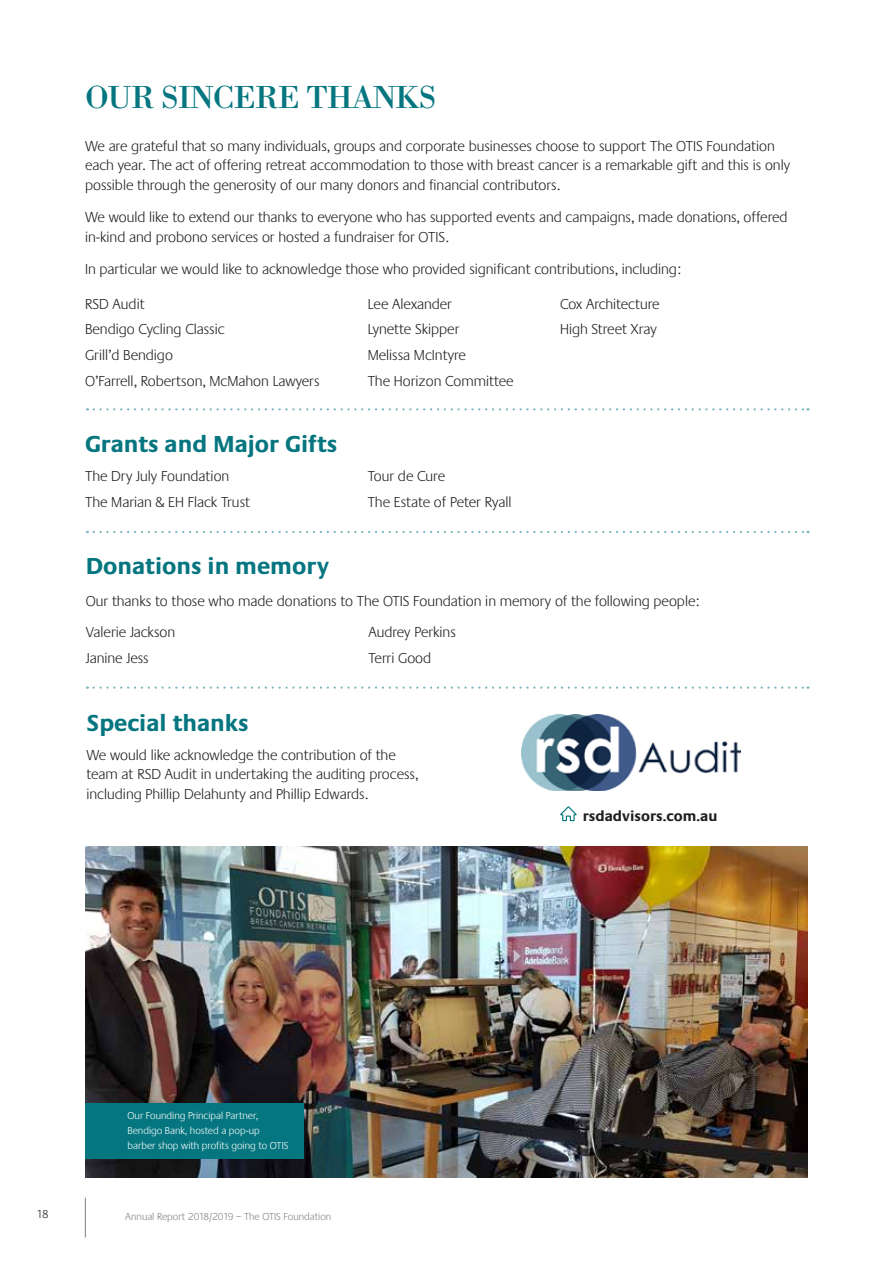
<style>
.page{position:relative;width:893px;height:1263px;background:#fff}
.page>*{position:absolute;margin:0;border:0;box-sizing:border-box;transform-origin:0 0}
.t1{font:33px "Bodoni Std";letter-spacing:-.03em;color:#057680}
.t2{font:700 24px "Praxis";color:#057680}
.t3{font:300 15px/25.8px "Praxis";color:#231f20}
.t4{font:700 15px "Praxis";color:#231f20}
.t5{font:300 12px "Praxis";color:#231f20}
.t6{font:300 10.5px/15px "Praxis";color:#fff}
.t7{font:300 10.5px "Praxis";color:#808285}
</style>
<div class="page">
<svg style="left:94px;top:408px;width:714px;height:2px"></svg>
<svg style="left:94px;top:531px;width:714px;height:2px"></svg>
<svg style="left:94px;top:686px;width:714px;height:3px"></svg>
<img style="left:522px;top:714px;width:219px;height:77px">
<svg style="left:560px;top:806px;width:17px;height:15px"></svg>
<hr style="left:85px;top:1198px;width:1px;height:39px;background:#808285">
<hr style="left:892px;top:1063px;width:1px;height:200px;background:#231f20">
<img style="left:85px;top:846px;width:723px;height:332px">
<div style="left:85px;top:1103px;width:219px;height:55px;background:#057680"></div>
<h1 class="t1" style="left:85px;top:77px;width:353px">OUR SINCERE THANKS</h1>
<p class="t3" style="left:85px;top:137px;width:706px;line-height:19.5px">We are grateful that so many individuals, groups and corporate businesses choose to support The OTIS Foundation each year. The act of offering retreat accommodation to those with breast cancer is a remarkable gift and this is only possible through the generosity of our many donors and financial contributors.</p>
<p class="t3" style="left:85px;top:208px;width:704px;line-height:19.5px">We would like to extend our thanks to everyone who has supported events and campaigns, made donations, offered in-kind and probono services or hosted a fundraiser for OTIS.</p>
<p class="t3" style="left:85px;top:256px;width:597px">In particular we would like to acknowledge those who provided significant contributions, including:</p>
<p class="t3" style="left:85px;top:291px;width:236px">RSD Audit<br>Bendigo Cycling Classic<br>Grill’d Bendigo<br>O’Farrell, Robertson, McMahon Lawyers</p>
<p class="t3" style="left:560px;top:291px;width:101px">Cox Architecture<br>High Street Xray</p>
<p class="t3" style="left:368px;top:291px;width:147px">Lee Alexander<br>Lynette Skipper<br>Melissa McIntyre<br>The Horizon Committee</p>
<h2 class="t2" style="left:85px;top:431px;width:254px">Grants and Major Gifts</h2>
<p class="t3" style="left:85px;top:464px;width:167px">The Dry July Foundation<br>The Marian &amp; EH Flack Trust</p>
<p class="t3" style="left:368px;top:464px;width:145px">Tour de Cure<br>The Estate of Peter Ryall</p>
<h2 class="t2" style="left:86px;top:553px;width:245px">Donations in memory</h2>
<p class="t3" style="left:86px;top:589px;width:615px">Our thanks to those who made donations to The OTIS Foundation in memory of the following people:</p>
<p class="t3" style="left:86px;top:619px;width:91px">Valerie Jackson<br>Janine Jess</p>
<h2 class="t2" style="left:87px;top:710px;width:164px">Special thanks</h2>
<p class="t3" style="left:368px;top:619px;width:89px">Audrey Perkins<br>Terri Good</p>
<p class="t3" style="left:87px;top:745px;width:333px;line-height:19.5px">We would like acknowledge the contribution of the team at RSD Audit in undertaking the auditing process, including Phillip Delahunty and Phillip Edwards.</p>
<p class="t6" style="left:128px;top:1108px;width:162px">Our Founding Principal Partner,<br>Bendigo Bank, hosted a pop-up barber shop with profits going to OTIS</p>
<p class="t5" style="left:37px;top:1208px;width:14px">18</p>
<p class="t7" style="left:125px;top:1211px;width:208px">Annual Report 2018/2019 – The OTIS Foundation</p>
<p class="t4" style="left:583px;top:808px;width:136px">rsdadvisors.com.au</p>
</div>
